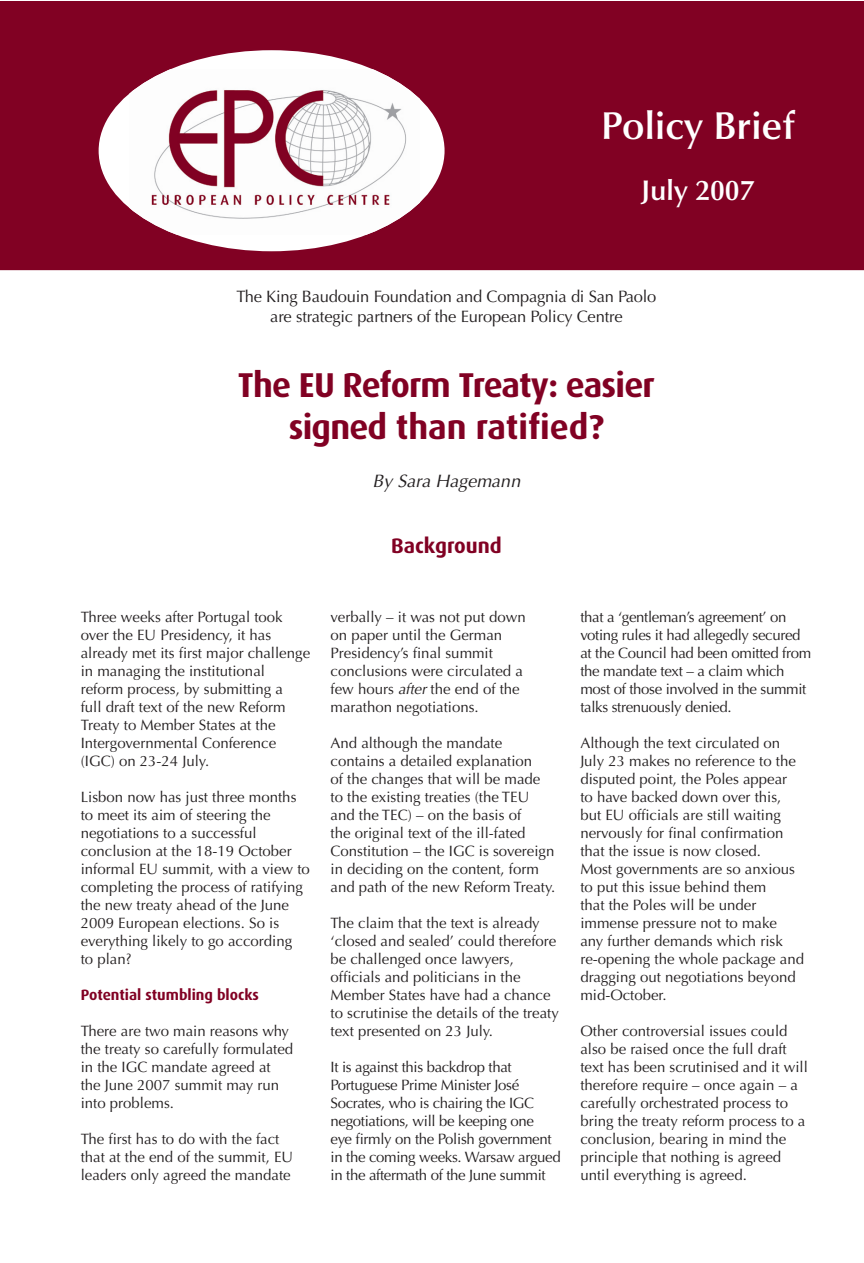
<style>
.page{position:relative;width:864px;height:1263px;background:#fff}
.page>*{position:absolute;margin:0;border:0;box-sizing:border-box;transform-origin:0 0}
.t1{font:600 39px "Optima";color:#fff}
.t2{font:700 34.5px/42px "Dax";letter-spacing:-.025em;color:#810123;text-align:center}
.t3{font:600 28.5px "Optima";color:#fff}
.t4{font:700 21px "Dax";color:#810123}
.t5{font:italic 18px "Optima";color:#231f20}
.t6{font:16.5px/20.2px "Optima";letter-spacing:-.01em;color:#231f20;text-align:center}
.t7{font:15px/18px "Optima";color:#231f20}
.t8{font:15px/18px "Optima";letter-spacing:-.02em;color:#231f20}
.t9{font:700 15px "Dax";color:#810123}
.s1{font-style:italic}
</style>
<div class="page">
<div style="left:0;top:1px;width:864px;height:269px;background:#810123"></div>
<div style="left:99px;top:50px;width:346px;height:201px;background:#fff;border-radius:50%"></div>
<img style="left:129px;top:69px;width:290px;height:166px">
<h1 class="t1" style="left:601px;top:109px;width:195px">Policy Brief</h1>
<h3 class="t3" style="left:641px;top:179px;width:115px">July 2007</h3>
<p class="t6" style="left:237px;top:288px;width:421px">The King Baudouin Foundation and Compagnia di San Paolo are strategic partners of the European Policy Centre</p>
<h2 class="t2" style="left:238px;top:366px;width:419px">The EU Reform Treaty: easier signed than ratified?</h2>
<p class="t5" style="left:373px;top:474px;width:153px">By Sara Hagemann</p>
<p class="t7" style="left:81px;top:609px;width:231px">Three weeks after Portugal took over the EU Presidency, it has already met its first major challenge in managing the institutional reform process, by submitting a<br>full draft text of the new Reform<br>Treaty to Member States at the<br>Intergovernmental Conference (IGC) on 23-24 July.</p>
<p class="t7" style="left:81px;top:789px;width:231px">Lisbon now has just three months to meet its aim of steering the negotiations to a successful conclusion at the 18-19 October informal EU summit, with a view to completing the process of ratifying the new treaty ahead of the June<br>2009 European elections. So is everything likely to go according<br>to plan?</p>
<p class="t9" style="left:81px;top:988px;width:180px">Potential stumbling blocks</p>
<p class="t7" style="left:81px;top:1023px;width:214px">There are two main reasons why the treaty so carefully formulated in the IGC mandate agreed at the June 2007 summit may run into problems.</p>
<p class="t7" style="left:81px;top:1131px;width:214px">The first has to do with the fact that at the end of the summit, EU leaders only agreed the mandate</p>
<h3 class="t4" style="left:391px;top:537px;width:112px">Background</h3>
<p class="t7" style="left:331px;top:609px;width:197px">verbally – it was not put down on paper until the German<br>Presidency’s final summit conclusions were circulated a few hours <span class="s1">after</span>the end of the marathon negotiations.</p>
<p class="t7" style="left:331px;top:735px;width:226px">And although the mandate contains a detailed explanation<br>of the changes that will be made to the existing treaties (the TEU and the TEC) – on the basis of<br>the original text of the ill-fated<br>Constitution – the IGC is sovereign in deciding on the content, form and path of the new Reform Treaty.</p>
<p class="t7" style="left:331px;top:915px;width:230px">The claim that the text is already ‘closed and sealed’ could therefore be challenged once lawyers, officials and politicians in the<br>Member States have had a chance to scrutinise the details of the treaty text presented on 23 July.</p>
<p class="t8" style="left:331px;top:1059px;width:232px">It is against this backdrop that Portuguese Prime Minister José Socrates, who is chairing the IGC negotiations, will be keeping one<br>eye firmly on the Polish government in the coming weeks. Warsaw argued in the aftermath of the June summit</p>
<p class="t8" style="left:580px;top:609px;width:232px">that a ‘gentleman’s agreement’ on voting rules it had allegedly secured at the Council had been omitted from the mandate text – a claim which most of those involved in the summit talks strenuously denied.</p>
<p class="t7" style="left:580px;top:735px;width:225px">Although the text circulated on<br>July 23 makes no reference to the disputed point, the Poles appear<br>to have backed down over this, but EU officials are still waiting nervously for final confirmation that the issue is now closed.<br>Most governments are so anxious to put this issue behind them<br>that the Poles will be under immense pressure not to make<br>any further demands which risk re-opening the whole package and dragging out negotiations beyond mid-October.</p>
<p class="t7" style="left:580px;top:1023px;width:229px">Other controversial issues could also be raised once the full draft text has been scrutinised and it will therefore require – once again – a carefully orchestrated process to bring the treaty reform process to a conclusion, bearing in mind the principle that nothing is agreed until everything is agreed.</p>
</div>
